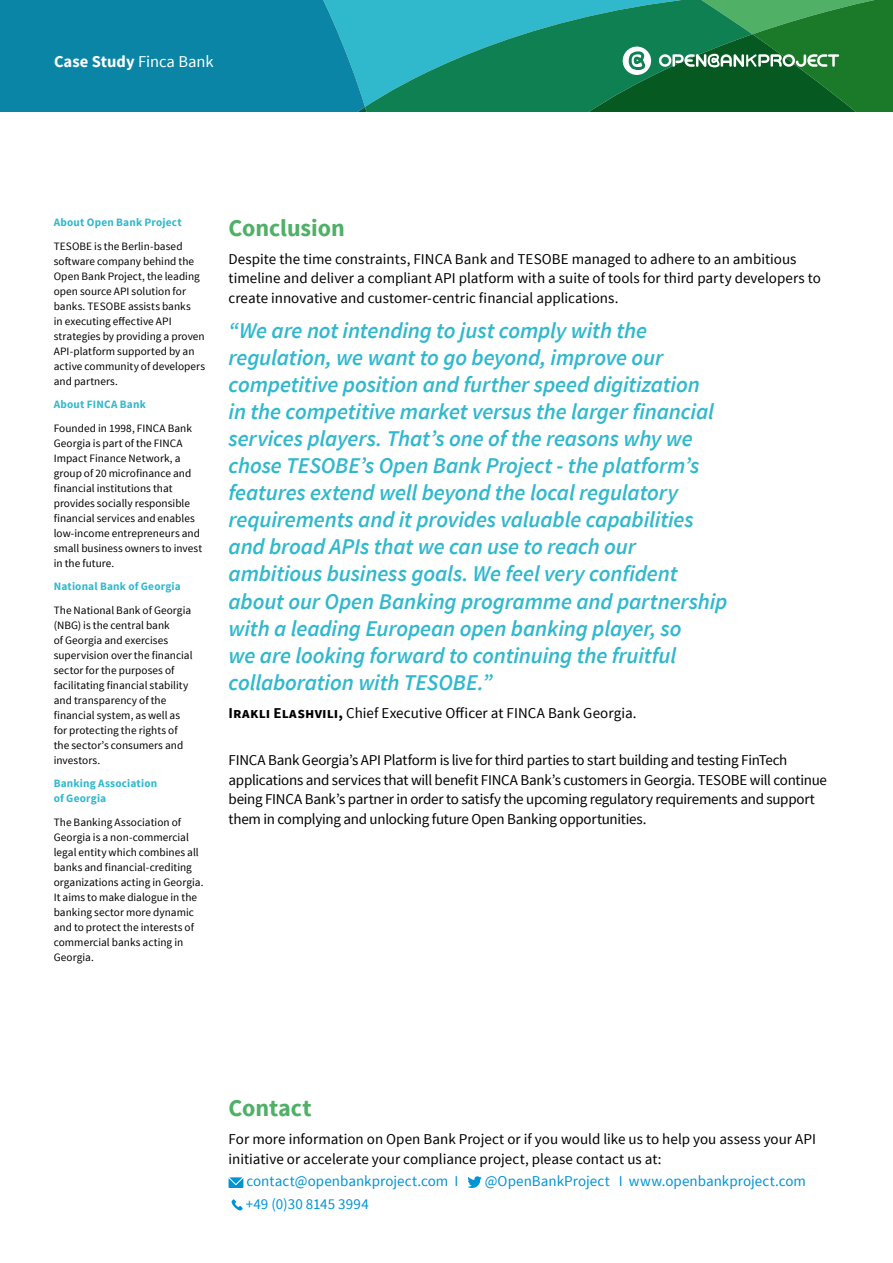
<style>
.page{position:relative;width:893px;height:1263px;background:#fff}
.page>*{position:absolute;margin:0;border:0;box-sizing:border-box;transform-origin:0 0}
.t1{font:700 24px "Source Sans Pro";color:#4fb066}
.t2{font:italic 600 22.5px/27px "Source Sans Pro";letter-spacing:-.005em;color:#30b8cc}
.t3{font:700 16.5px "Source Sans Pro";color:#fff}
.t4{font:15px/19.5px "Source Sans Pro";letter-spacing:-.005em;color:#000}
.t5{font:15px "Source Sans Pro";letter-spacing:.005em;color:#0094d4}
.t6{font:11.25px/15px "Source Sans Pro";letter-spacing:.005em;color:#000}
.t7{font:700 11.25px/15px "Source Sans Pro";letter-spacing:.015em;color:#31b9ce}
.s1{font-weight:400}
.s2{font-weight:700}
</style>
<div class="page">
<svg style="left:367px;top:0;width:218px;height:112px;background:#1f9b8d"></svg>
<div style="left:0;top:0;width:367px;height:112px;background:#0a85a6"></div>
<svg style="left:585px;top:0;width:308px;height:112px;background:#207d44"></svg>
<svg style="left:229px;top:1177px;width:14px;height:11px"></svg>
<svg style="left:467px;top:1176px;width:15px;height:12px"></svg>
<svg style="left:231px;top:1199px;width:12px;height:12px"></svg>
<h3 class="t3" style="left:54px;top:51px;width:161px">Case Study <span class="s1">Finca Bank</span></h3>
<p class="t7" style="left:54px;top:216px;width:130px">About Open Bank Project</p>
<p class="t6" style="left:54px;top:239px;width:153px">TESOBE is the Berlin-based software company behind the<br>Open Bank Project, the leading open source API solution for banks. TESOBE assists banks<br>in executing effective API strategies by providing a proven<br>API-platform supported by an active community of developers and partners.</p>
<p class="t7" style="left:54px;top:397px;width:94px">About FINCA Bank</p>
<p class="t6" style="left:54px;top:421px;width:150px">Founded in 1998, FINCA Bank<br>Georgia is part of the FINCA<br>Impact Finance Network, a group of 20 microfinance and financial institutions that provides socially responsible financial services and enables low-income entrepreneurs and small business owners to invest in the future.</p>
<p class="t7" style="left:54px;top:579px;width:129px">National Bank of Georgia</p>
<p class="t6" style="left:54px;top:603px;width:140px">The National Bank of Georgia (NBG) is the central bank<br>of Georgia and exercises supervision over the financial sector for the purposes of facilitating financial stability and transparency of the financial system, as well as for protecting the rights of the sector’s consumers and investors.</p>
<p class="t7" style="left:54px;top:776px;width:105px">Banking Association of Georgia</p>
<p class="t6" style="left:54px;top:815px;width:151px">The Banking Association of<br>Georgia is a non-commercial legal entity which combines all banks and financial-crediting organizations acting in Georgia.<br>It aims to make dialogue in the banking sector more dynamic and to protect the interests of commercial banks acting in<br>Georgia.</p>
<h1 class="t1" style="left:229px;top:213px;width:118px">Conclusion</h1>
<p class="t4" style="left:229px;top:249px;width:594px">Despite the time constraints, FINCA Bank and TESOBE managed to adhere to an ambitious timeline and deliver a compliant API platform with a suite of tools for third party developers to create innovative and customer-centric financial applications.</p>
<p class="t2" style="left:229px;top:317px;width:500px">“We are not intending to just comply with the regulation, we want to go beyond, improve our competitive position and further speed digitization<br>in the competitive market versus the larger financial services players. That’s one of the reasons why we chose TESOBE’s Open Bank Project - the platform’s features extend well beyond the local regulatory requirements and it provides valuable capabilities and broad APIs that we can use to reach our ambitious business goals. We feel very confident about our Open Banking programme and partnership with a leading European open banking player, so<br>we are looking forward to continuing the fruitful collaboration with TESOBE.”</p>
<h3 class="t4" style="left:229px;top:703px;width:410px"><span class="s2">Irakli Elashvili,</span> Chief Executive Officer at FINCA Bank Georgia.</h3>
<p class="t4" style="left:229px;top:750px;width:600px">FINCA Bank Georgia’s API Platform is live for third parties to start building and testing FinTech applications and services that will benefit FINCA Bank’s customers in Georgia. TESOBE will continue being FINCA Bank’s partner in order to satisfy the upcoming regulatory requirements and support them in complying and unlocking future Open Banking opportunities.</p>
<h1 class="t1" style="left:229px;top:1093px;width:85px">Contact</h1>
<h3 class="t4" style="left:229px;top:1130px;width:589px">For more information on Open Bank Project or if you would like us to help you assess your API initiative or accelerate your compliance project, please contact us at:</h3>
<h3 class="t5" style="left:246px;top:1172px;width:213px">contact@openbankproject.com I</h3>
<h3 class="t5" style="left:485px;top:1172px;width:323px">@OpenBankProject I www.openbankproject.com</h3>
<h3 class="t5" style="left:246px;top:1195px;width:125px">+49 (0)30 8145 3994</h3>
</div>
